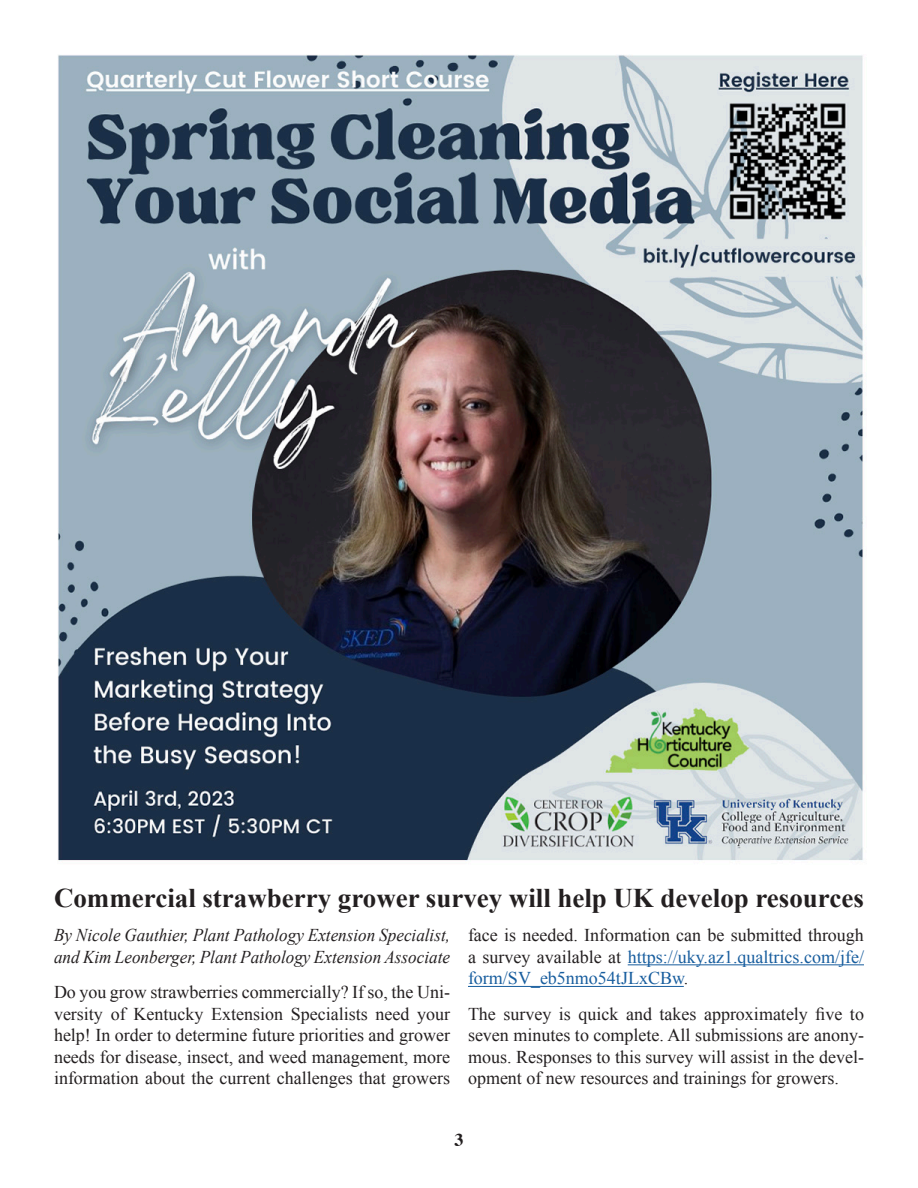
<style>
.page{position:relative;width:918px;height:1188px;background:#fff}
.page>*{position:absolute;margin:0;border:0;box-sizing:border-box;transform-origin:0 0}
.t1{font:700 27px "Times New Roman";color:#231f20}
.t2{font:18px/21.6px "Times New Roman";color:#231f20;text-align:justify}
.t3{font:italic 18px/21.6px "Times New Roman";color:#231f20;scale:.95 1}
.t4{font:700 18px "Times";color:#231f20}
.s1{color:#175d9e}
</style>
<div class="page">
<img style="left:58px;top:55px;width:806px;height:806px">
<hr style="left:628px;top:964px;width:236px;height:1px;background:#175d9e">
<hr style="left:468px;top:986px;width:216px;height:1px;background:#175d9e">
<p class="t1" style="left:54px;top:879px;width:811px">Commercial strawberry grower survey will help UK develop resources</p>
<p class="t3" style="left:54px;top:924px;width:418px">By Nicole Gauthier, Plant Pathology Extension Specialist, and Kim Leonberger, Plant Pathology Extension Associate</p>
<p class="t2" style="left:54px;top:981px;width:398px">Do you grow strawberries commercially? If so, the Uni&shy;versity of Kentucky Extension Specialists need your help! In order to determine future priorities and grower needs for disease, insect, and weed management, more information about the current challenges that growers</p>
<p class="t2" style="left:468px;top:924px;width:398px">face is needed. Information can be submitted through a survey available at <span class="s1">https://uky.az1.qualtrics.com/jfe/ form/SV_eb5nmo54tJLxCBw</span>.</p>
<p class="t2" style="left:468px;top:1002px;width:398px">The survey is quick and takes approximately five to seven minutes to complete. All submissions are anony&shy;mous. Responses to this survey will assist in the devel&shy;opment of new resources and trainings for growers.</p>
<p class="t4" style="left:454px;top:1123px;width:10px">3</p>
</div>
